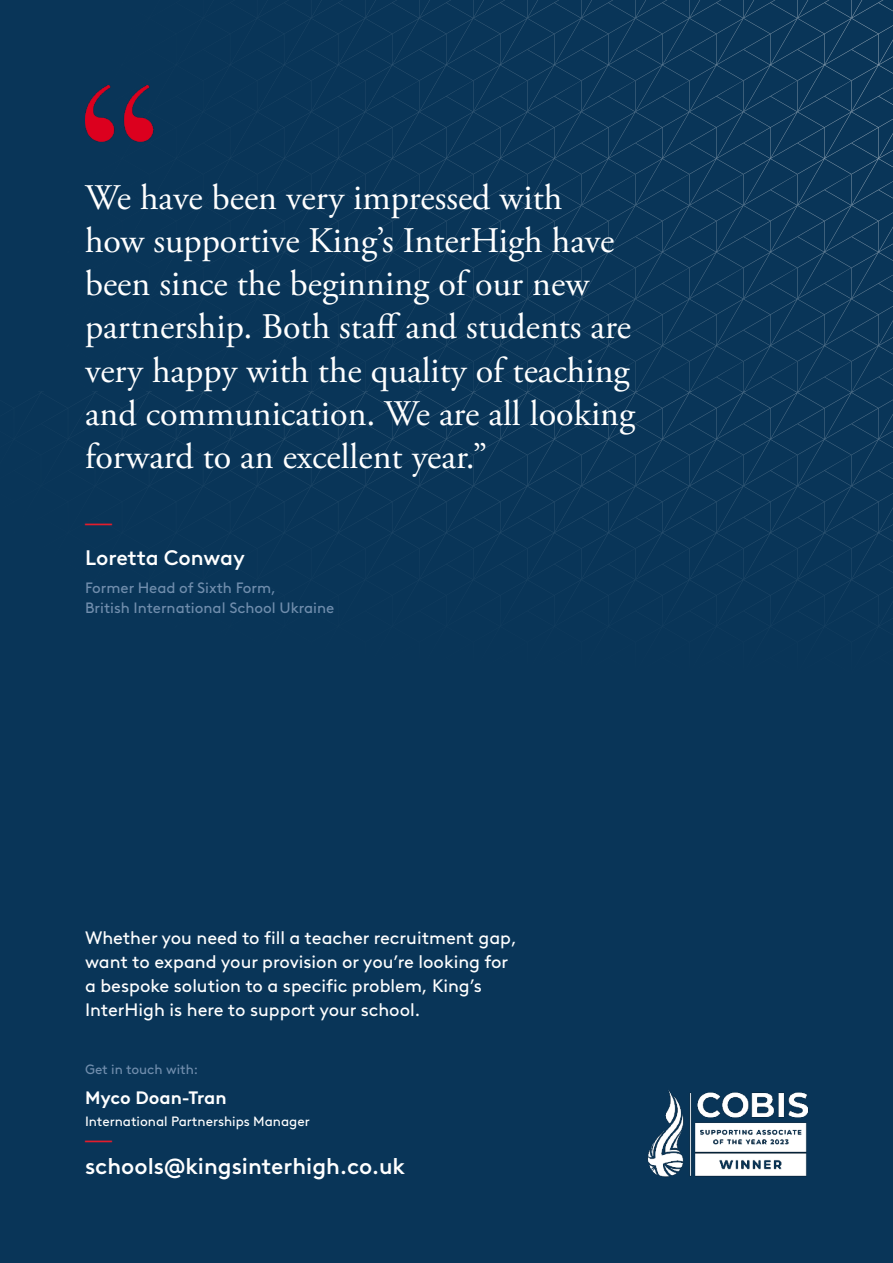
<style>
.page{position:relative;width:893px;height:1263px;background:#093558}
.page>*{position:absolute;margin:0;border:0;box-sizing:border-box;transform-origin:0 0}
.t1{font:36px/43.2px "Adobe Garamond Pro";color:#fff}
.t2{font:600 27px "Adobe Garamond Pro";color:#e31d2c}
.t3{font:500 22.5px "Brown LL";color:#fff}
.t4{font:500 21px "Brown LL";letter-spacing:-.01em;color:#fff}
.t5{font:18px/24px "Brown LL";color:#fff}
.t6{font:700 18px "Brown LL";color:#fff}
.t7{font:15px/19.5px "Brown LL";color:#718ead}
.t8{font:13.5px "Brown LL";color:#fff}
.t9{font:13.5px "Brown LL";color:#718ead}
</style>
<div class="page">
<img style="left:85px;top:85px;width:68px;height:56px">
<img style="left:647px;top:1090px;width:162px;height:87px">
<p class="t1" style="left:85px;top:177px;width:552px">We have been very impressed with<br>how supportive King’s InterHigh have been since the beginning of our new partnership. Both staff and students are very happy with the quality of teaching and communication. We are all looking forward to an excellent year.”</p>
<p class="t2" style="left:85px;top:506px;width:28px">—</p>
<p class="t4" style="left:85px;top:541px;width:161px">Loretta Conway</p>
<p class="t7" style="left:85px;top:577px;width:251px">Former Head of Sixth Form,<br>British International School Ukraine</p>
<p class="t5" style="left:85px;top:924px;width:433px">Whether you need to fill a teacher recruitment gap, want to expand your provision or you’re looking for a bespoke solution to a specific problem, King’s InterHigh is here to support your school.</p>
<p class="t9" style="left:85px;top:1059px;width:115px">Get in touch with:</p>
<p class="t6" style="left:85px;top:1084px;width:143px">Myco Doan-Tran</p>
<p class="t8" style="left:85px;top:1111px;width:226px">International Partnerships Manager</p>
<p class="t2" style="left:85px;top:1123px;width:28px">—</p>
<p class="t3" style="left:85px;top:1149px;width:322px">schools@kingsinterhigh.co.uk</p>
</div>
